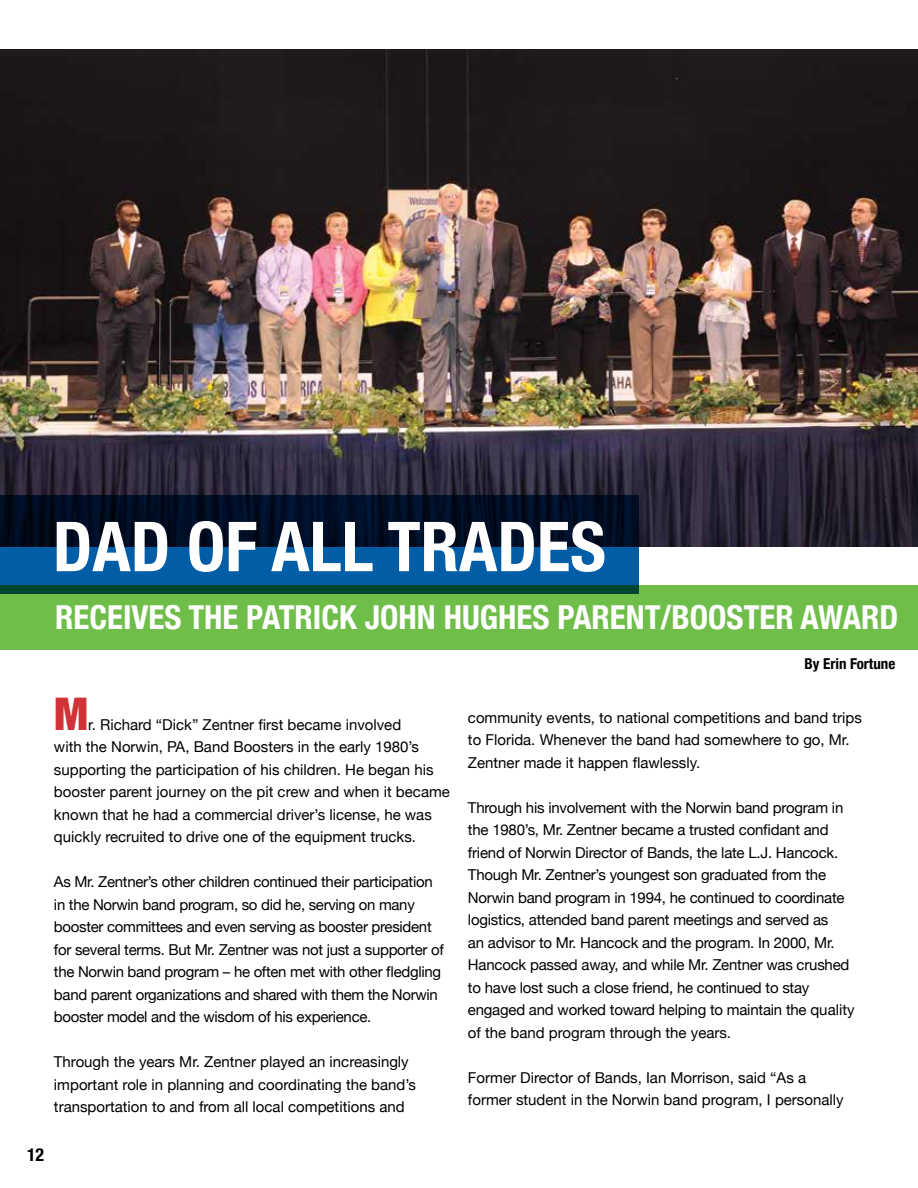
<style>
.page{position:relative;width:918px;height:1188px;background:#fff}
.page>*{position:absolute;margin:0;border:0;box-sizing:border-box;transform-origin:0 0}
.t1{font:700 condensed 69px "Helvetica Neue";color:#fff}
.t2{font:900 condensed 45px "Helvetica Neue";color:#d13238}
.t3{font:700 condensed 33px "Helvetica Neue";color:#fff}
.t4{font:700 condensed 18px "Helvetica Neue";color:#000}
.t5{font:15px/22.5px "Helvetica Neue";letter-spacing:-.015em;color:#000}
.t6{font:700 condensed 15px "Helvetica Neue";color:#000}
</style>
<div class="page">
<img style="left:0;top:49px;width:918px;height:497px">
<svg style="left:0;top:495px;width:639px;height:90px;background:#002f5a"></svg>
<div style="left:0;top:585px;width:918px;height:65px;background:#6fbe4a"></div>
<h1 class="t1" style="left:53px;top:489px;width:555px">DAD OF ALL TRADES</h1>
<h3 class="t3" style="left:55px;top:590px;width:845px">RECEIVES THE PATRICK JOHN HUGHES PARENT/BOOSTER AWARD</h3>
<p class="t6" style="left:805px;top:651px;width:92px">By Erin Fortune</p>
<h2 class="t2" style="left:54px;top:676px;width:36px">M</h2>
<p class="t5" style="left:54px;top:714px;width:397px;text-indent:34px">r. Richard “Dick” Zentner first became involved<br>with the Norwin, PA, Band Boosters in the early 1980’s supporting the participation of his children. He began his booster parent journey on the pit crew and when it became known that he had a commercial driver’s license, he was quickly recruited to drive one of the equipment trucks.</p>
<p class="t5" style="left:54px;top:871px;width:391px">As Mr. Zentner’s other children continued their participation in the Norwin band program, so did he, serving on many booster committees and even serving as booster president for several terms. But Mr. Zentner was not just a supporter of the Norwin band program – he often met with other fledgling band parent organizations and shared with them the Norwin booster model and the wisdom of his experience.</p>
<p class="t5" style="left:54px;top:1051px;width:364px">Through the years Mr. Zentner played an increasingly important role in planning and coordinating the band’s transportation to and from all local competitions and</p>
<p class="t5" style="left:468px;top:707px;width:396px">community events, to national competitions and band trips to Florida. Whenever the band had somewhere to go, Mr.<br>Zentner made it happen flawlessly.</p>
<p class="t5" style="left:468px;top:797px;width:388px">Through his involvement with the Norwin band program in the 1980’s, Mr. Zentner became a trusted confidant and friend of Norwin Director of Bands, the late L.J. Hancock.<br>Though Mr. Zentner’s youngest son graduated from the Norwin band program in 1994, he continued to coordinate logistics, attended band parent meetings and served as<br>an advisor to Mr. Hancock and the program. In 2000, Mr.<br>Hancock passed away, and while Mr. Zentner was crushed to have lost such a close friend, he continued to stay engaged and worked toward helping to maintain the quality of the band program through the years.</p>
<p class="t5" style="left:468px;top:1067px;width:377px">Former Director of Bands, Ian Morrison, said “As a former student in the Norwin band program, I personally</p>
<p class="t4" style="left:27px;top:1139px;width:19px">12</p>
</div>
